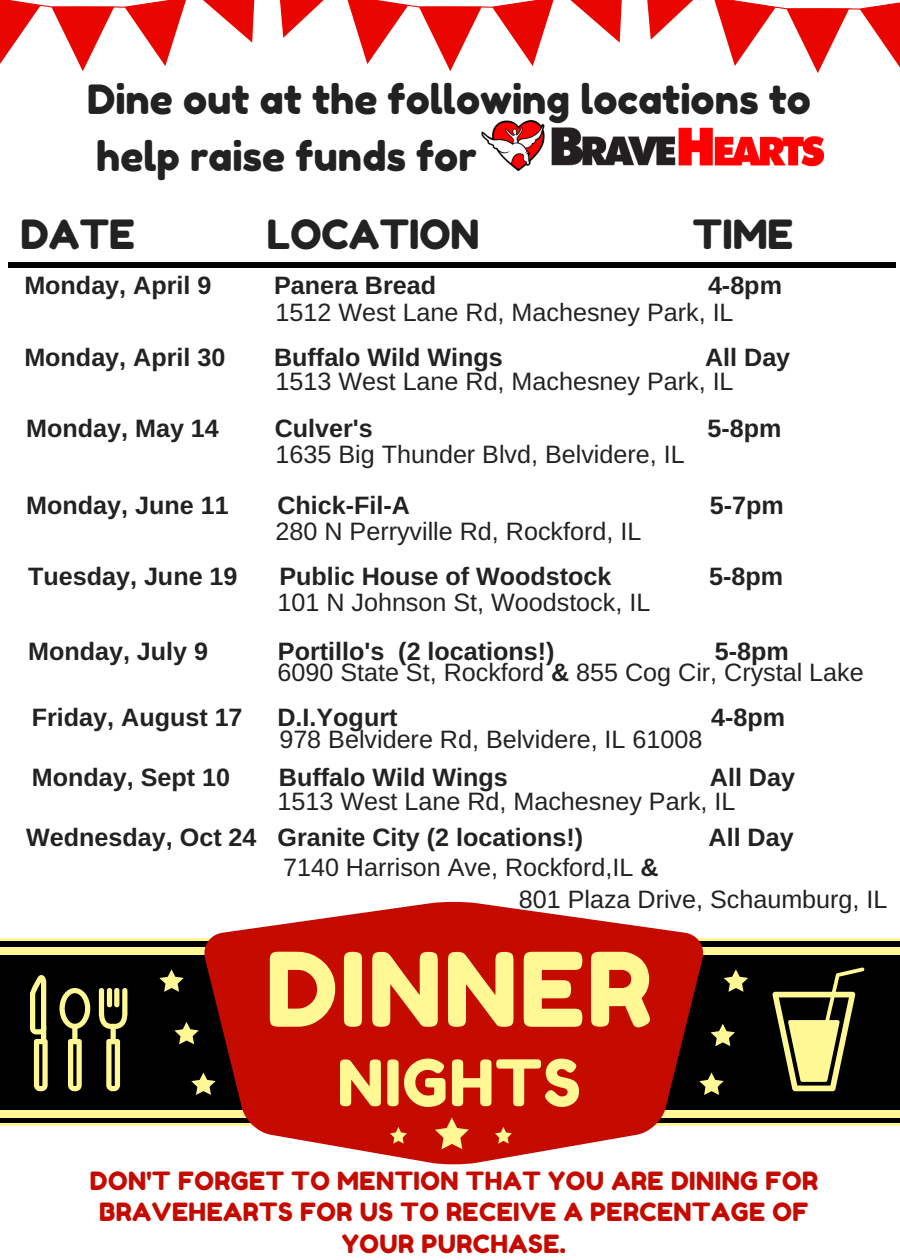
<style>
.page{position:relative;width:900px;height:1260px;background:#fff}
.page>*{position:absolute;margin:0;border:0;box-sizing:border-box;transform-origin:0 0}
.t1{font:102.25px "Fredoka One";letter-spacing:.02em;color:#fff895}
.t2{font:64px "Fredoka One";letter-spacing:.02em;color:#fff895}
.t3{font:40.25px/56.2px "Fredoka One";color:#222}
.t4{font:25.25px/20.5px "Arimo";color:#222}
.t5{font:700 25.25px "Arimo";color:#222}
.t6{font:25.25px/32px "Fredoka One";letter-spacing:.02em;color:#c50a00;text-align:center}
.s1{font-weight:700}
</style>
<div class="page">
<svg style="left:0;top:0;width:255px;height:71px"></svg>
<svg style="left:280px;top:0;width:342px;height:71px"></svg>
<svg style="left:647px;top:0;width:253px;height:73px"></svg>
<div style="left:0;top:939px;width:900px;height:186px;background:#000"></div>
<hr style="left:0;top:938px;width:900px;height:3px;background:#fff895">
<div style="left:0;top:947px;width:900px;height:7px;background:#fff895"></div>
<hr style="left:0;top:1123px;width:900px;height:3px;background:#fff895">
<div style="left:0;top:1110px;width:900px;height:8px;background:#fff895"></div>
<svg style="left:204px;top:902px;width:499px;height:262px;fill:#c50a00"></svg>
<svg style="left:159px;top:969px;width:25px;height:23px"></svg>
<svg style="left:724px;top:969px;width:24px;height:23px"></svg>
<svg style="left:174px;top:1022px;width:25px;height:22px"></svg>
<svg style="left:711px;top:1024px;width:24px;height:22px"></svg>
<svg style="left:191px;top:1072px;width:25px;height:23px"></svg>
<svg style="left:699px;top:1072px;width:25px;height:23px"></svg>
<svg style="left:495px;top:1127px;width:17px;height:17px"></svg>
<svg style="left:390px;top:1127px;width:17px;height:17px"></svg>
<svg style="left:435px;top:1118px;width:34px;height:31px"></svg>
<svg style="left:98px;top:988px;width:30px;height:41px"></svg>
<div style="left:107px;top:988px;width:5px;height:19px;background:#fff895;border-radius:3px"></div>
<div style="left:114px;top:988px;width:5px;height:19px;background:#fff895;border-radius:3px"></div>
<svg style="left:106px;top:1039px;width:14px;height:52px"></svg>
<div style="left:111px;top:1024px;width:5px;height:20px;background:#fff895;border-radius:3px"></div>
<svg style="left:68px;top:1039px;width:14px;height:52px"></svg>
<div style="left:72px;top:1024px;width:6px;height:20px;background:#fff895;border-radius:3px"></div>
<svg style="left:59px;top:988px;width:31px;height:41px"></svg>
<svg style="left:30px;top:975px;width:18px;height:116px"></svg>
<svg style="left:772px;top:968px;width:92px;height:123px"></svg>
<img style="left:482px;top:120px;width:341px;height:51px">
<div style="left:8px;top:262px;width:888px;height:6px;background:#000"></div>
<h3 class="t3" style="left:87px;top:71px;width:726px">Dine out at the following locations to help raise funds for</h3>
<h3 class="t3" style="left:21px;top:206px;width:116px">DATE</h3>
<h3 class="t3" style="left:267px;top:206px;width:214px">LOCATION</h3>
<h3 class="t3" style="left:693px;top:206px;width:102px">TIME</h3>
<p class="t5" style="left:24px;top:272px;width:189px">Monday, April 9</p>
<p class="t5" style="left:274px;top:272px;width:163px">Panera Bread</p>
<p class="t5" style="left:708px;top:272px;width:76px">4-8pm</p>
<p class="t4" style="left:276px;top:302px;width:460px">1512 West Lane Rd, Machesney Park, IL</p>
<p class="t5" style="left:24px;top:343px;width:202px">Monday, April 30</p>
<p class="t5" style="left:274px;top:343px;width:230px">Buffalo Wild Wings</p>
<p class="t5" style="left:705px;top:343px;width:87px">All Day</p>
<p class="t4" style="left:276px;top:371px;width:460px">1513 West Lane Rd, Machesney Park, IL</p>
<p class="t5" style="left:26px;top:414px;width:194px">Monday, May 14</p>
<p class="t5" style="left:275px;top:414px;width:100px">Culver's</p>
<p class="t5" style="left:707px;top:414px;width:76px">5-8pm</p>
<p class="t4" style="left:276px;top:444px;width:411px">1635 Big Thunder Blvd, Belvidere, IL</p>
<p class="t5" style="left:26px;top:491px;width:204px">Monday, June 11</p>
<p class="t5" style="left:278px;top:491px;width:134px">Chick-Fil-A</p>
<p class="t5" style="left:710px;top:491px;width:76px">5-7pm</p>
<p class="t4" style="left:276px;top:521px;width:367px">280 N Perryville Rd, Rockford, IL</p>
<p class="t5" style="left:28px;top:562px;width:211px">Tuesday, June 19</p>
<p class="t5" style="left:279px;top:562px;width:334px">Public House of Woodstock</p>
<p class="t5" style="left:709px;top:562px;width:76px">5-8pm</p>
<p class="t4" style="left:278px;top:592px;width:374px">101 N Johnson St, Woodstock, IL</p>
<p class="t5" style="left:28px;top:637px;width:182px">Monday, July 9</p>
<p class="t5" style="left:278px;top:637px;width:278px">Portillo's (2 locations!)</p>
<p class="t4" style="left:278px;top:641px;width:588px;text-indent:437px"><span class="s1">5-8pm<br></span>6090 State St, Rockford <span class="s1">&amp;</span> 855 Cog Cir, Crystal Lake</p>
<p class="t5" style="left:32px;top:703px;width:212px">Friday, August 17</p>
<p class="t5" style="left:278px;top:703px;width:121px">D.I.Yogurt</p>
<p class="t5" style="left:711px;top:703px;width:76px">4-8pm</p>
<p class="t4" style="left:279px;top:729px;width:425px">978 Belvidere Rd, Belvidere, IL 61008</p>
<p class="t5" style="left:32px;top:763px;width:200px">Monday, Sept 10</p>
<p class="t5" style="left:279px;top:763px;width:230px">Buffalo Wild Wings</p>
<p class="t5" style="left:710px;top:763px;width:87px">All Day</p>
<p class="t4" style="left:278px;top:791px;width:460px">1513 West Lane Rd, Machesney Park, IL</p>
<p class="t5" style="left:26px;top:823px;width:558px">Wednesday, Oct 24 Granite City (2 locations!)</p>
<p class="t5" style="left:709px;top:823px;width:87px">All Day</p>
<p class="t4" style="left:519px;top:851px;width:370px;line-height:32px;text-indent:-236px">7140 Harrison Ave, Rockford,IL <span class="s1">&amp;<br></span>801 Plaza Drive, Schaumburg, IL</p>
<h1 class="t1" style="left:266px;top:927px;width:387px">DINNER</h1>
<h2 class="t2" style="left:337px;top:1044px;width:245px">NIGHTS</h2>
<p class="t6" style="left:90px;top:1164px;width:730px">DON'T FORGET TO MENTION THAT YOU ARE DINING FOR<br>BRAVEHEARTS FOR US TO RECEIVE A PERCENTAGE OF<br>YOUR PURCHASE.</p>
</div>
